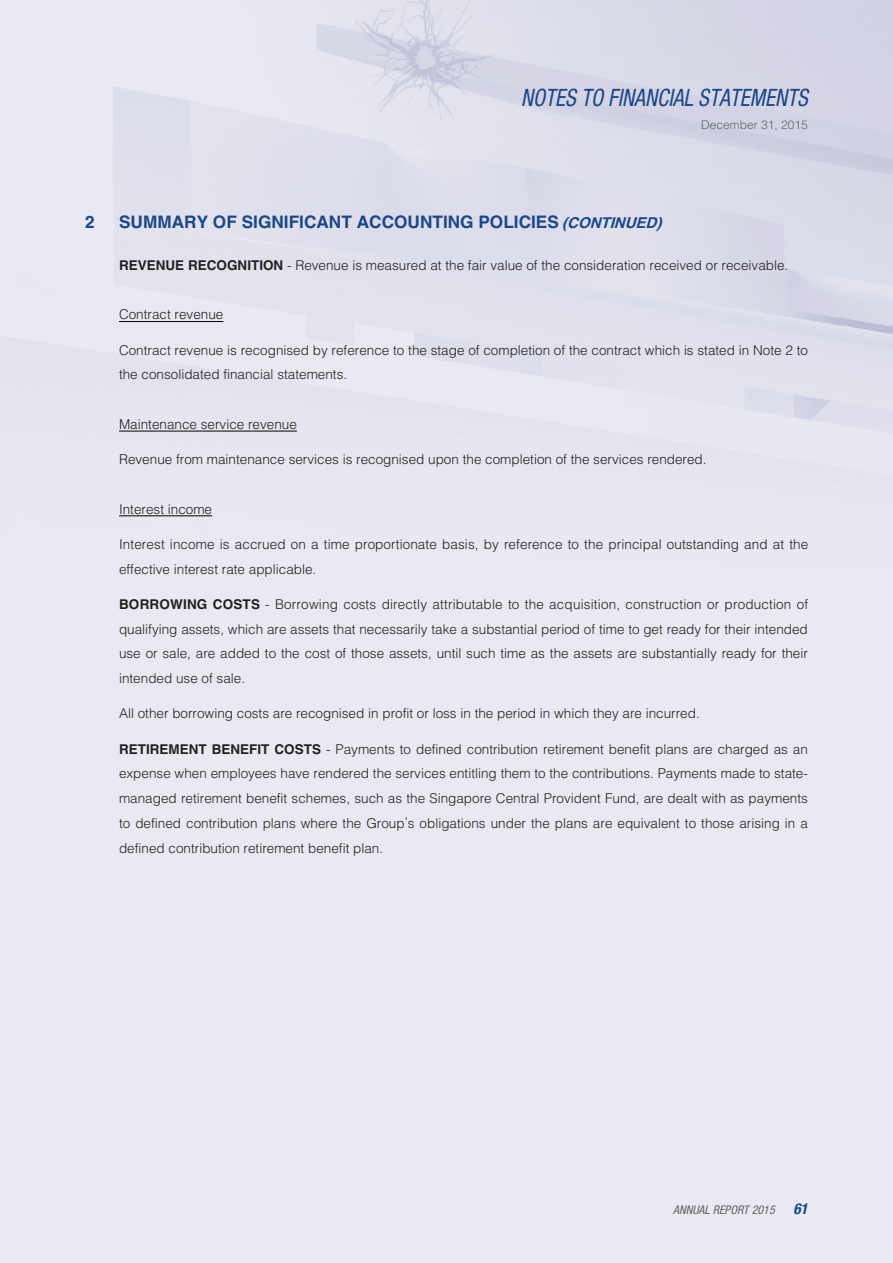
<style>
.page{position:relative;width:893px;height:1263px;background:#fff}
.page>*{position:absolute;margin:0;border:0;box-sizing:border-box;transform-origin:0 0}
.t1{font:italic condensed 24px "Helvetica Neue LT Std";color:#1c4788;scale:.9 1}
._3__標題{font:700 17.25px "Helvetica LT Std";color:#1c4788}
._1__內文{font:300 13.5px/24.8px "Helvetica LT Std";color:#231f20}
._5__副副標題{font:300 13.5px "Helvetica LT Std";color:#231f20}
.t2{font:italic condensed 12px "Helvetica Neue LT Std";color:#636366}
.t3{font:300 12px "Helvetica LT Std";color:#636366}
.s1{font-style:italic;font-size:15px}
.s2{font-weight:700}
.s3{font-weight:700;font-size:15px;color:#1c4788}
</style>
<div class="page">
<hr style="left:119px;top:321px;width:104px;height:1px;background:#000">
<hr style="left:119px;top:431px;width:178px;height:1px;background:#000">
<hr style="left:119px;top:515px;width:93px;height:1px;background:#000">
<h1 class="t1" style="left:521px;top:84px;width:320px">NOTES TO FINANCIAL STATEMENTS</h1>
<p class="t3" style="left:701px;top:117px;width:108px">December 31, 2015</p>
<p class="_3__標題" style="left:85px;top:211px;width:11px">2</p>
<p class="_3__標題" style="left:119px;top:211px;width:549px">SUMMARY OF SIGNIFICANT ACCOUNTING POLICIES <span class="s1">(CONTINUED)</span></p>
<p class="_1__內文" style="left:119px;top:252px;width:671px"><span class="s2">REVENUE RECOGNITION</span> - Revenue is measured at the fair value of the consideration received or receivable.</p>
<p class="_5__副副標題" style="left:119px;top:306px;width:106px">Contract revenue</p>
<p class="_1__內文" style="left:119px;top:337px;width:690px">Contract revenue is recognised by reference to the stage of completion of the contract which is stated in Note 2 to the consolidated financial statements.</p>
<p class="_5__副副標題" style="left:119px;top:416px;width:179px">Maintenance service revenue</p>
<p class="_1__內文" style="left:119px;top:447px;width:589px">Revenue from maintenance services is recognised upon the completion of the services rendered.</p>
<p class="_5__副副標題" style="left:119px;top:500px;width:95px">Interest income</p>
<p class="_1__內文" style="left:119px;top:531px;width:691px">Interest income is accrued on a time proportionate basis, by reference to the principal outstanding and at the effective interest rate applicable.</p>
<p class="_1__內文" style="left:119px;top:591px;width:691px;text-align:justify"><span class="s2">BORROWING COSTS</span> - Borrowing costs directly attributable to the acquisition, construction or production of qualifying assets, which are assets that necessarily take a substantial period of time to get ready for their intended use or sale, are added to the cost of those assets, until such time as the assets are substantially ready for their intended use of sale.</p>
<p class="_1__內文" style="left:119px;top:701px;width:582px">All other borrowing costs are recognised in profit or loss in the period in which they are incurred.</p>
<p class="_1__內文" style="left:119px;top:736px;width:690px;text-align:justify"><span class="s2">RETIREMENT BENEFIT COSTS</span> - Payments to defined contribution retirement benefit plans are charged as an expense when employees have rendered the services entitling them to the contributions. Payments made to state&shy;managed retirement benefit schemes, such as the Singapore Central Provident Fund, are dealt with as payments to defined contribution plans where the Group’s obligations under the plans are equivalent to those arising in a defined contribution retirement benefit plan.</p>
<p class="t2" style="left:673px;top:1203px;width:136px">ANNUAL REPORT 2015 <span class="s3">61</span></p>
</div>
